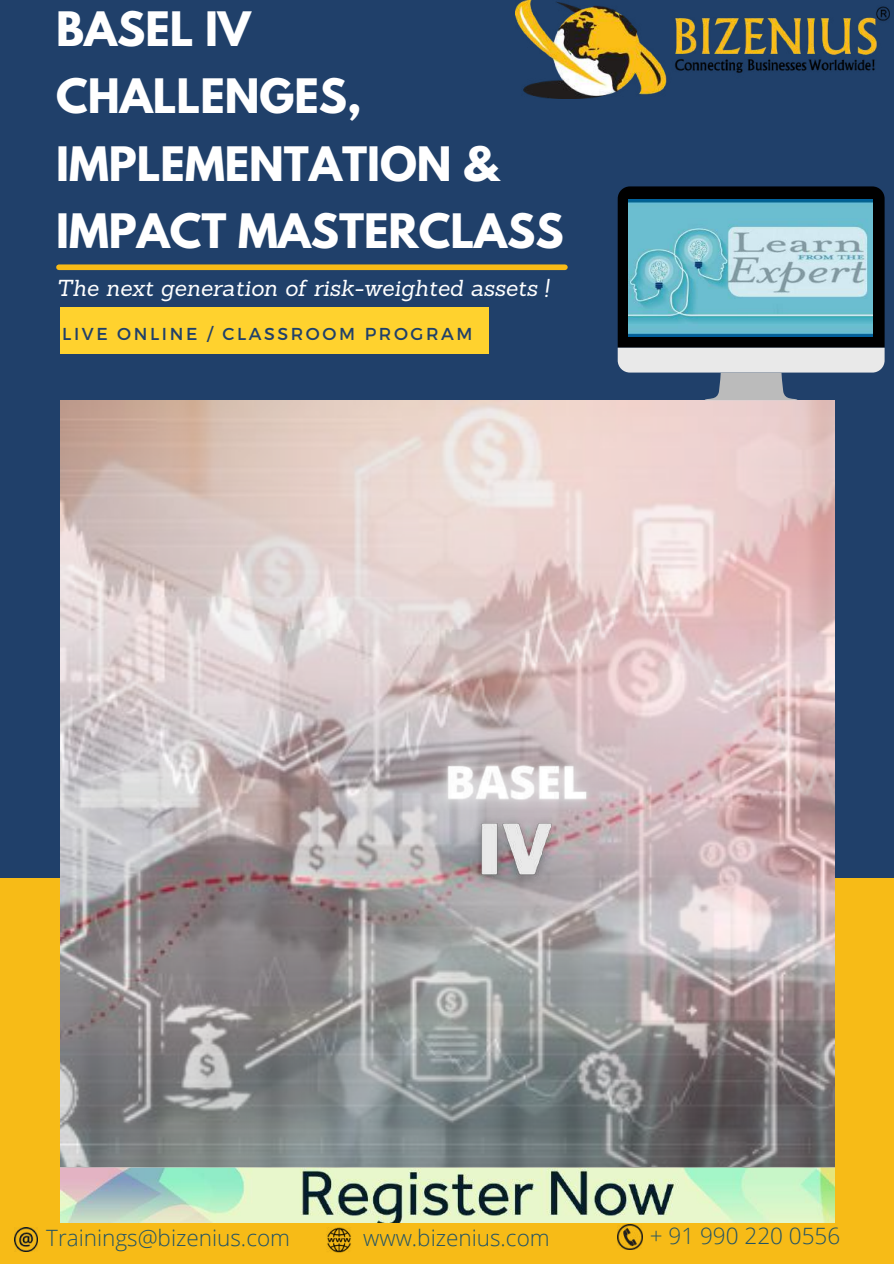
<style>
.page{position:relative;width:894px;height:1264px;background:#fff}
.page>*{position:absolute;margin:0;border:0;box-sizing:border-box;transform-origin:0 0}
.t1{font:700 42px/67.5px "League Spartan";color:#fff}
.t2{font:300 22.5px "Open Sans";color:#235465}
.t3{font:italic 22.5px "Sanchez";color:#fff}
.t4{font:17.25px "Montserrat";letter-spacing:.15em;color:#20406a}
</style>
<div class="page">
<div style="left:0;top:0;width:893px;height:1263px;background:#20406a"></div>
<div style="left:0;top:878px;width:893px;height:385px;background:#f7bb17"></div>
<div style="left:60px;top:307px;width:428px;height:47px;background:#ffd22e"></div>
<img style="left:515px;top:0;width:374px;height:98px">
<svg style="left:617px;top:186px;width:267px;height:215px"></svg>
<img style="left:628px;top:199px;width:244px;height:137px">
<img style="left:14px;top:1227px;width:24px;height:24px">
<img style="left:326px;top:1227px;width:25px;height:25px">
<img style="left:617px;top:1224px;width:25px;height:25px">
<img style="left:60px;top:400px;width:774px;height:822px">
<div style="left:59px;top:264px;width:505px;height:6px;background:#f7bb17"></div>
<img style="left:461px;top:870px;width:108px;height:40px">
<img style="left:385px;top:690px;width:261px;height:180px">
<h1 class="t1" style="left:56px;top:0;width:509px">BASEL IV<br>CHALLENGES,<br>IMPLEMENTATION &amp;<br>IMPACT MASTERCLASS</h1>
<p class="t3" style="left:56px;top:274px;width:494px">The next generation of risk-weighted assets !</p>
<p class="t4" style="left:62px;top:322px;width:411px">LIVE ONLINE / CLASSROOM PROGRAM</p>
<p class="t2" style="left:46px;top:1221px;width:245px">Trainings@bizenius.com</p>
<p class="t2" style="left:363px;top:1221px;width:188px">www.bizenius.com</p>
<p class="t2" style="left:649px;top:1220px;width:192px">+ 91 990 220 0556</p>
</div>
